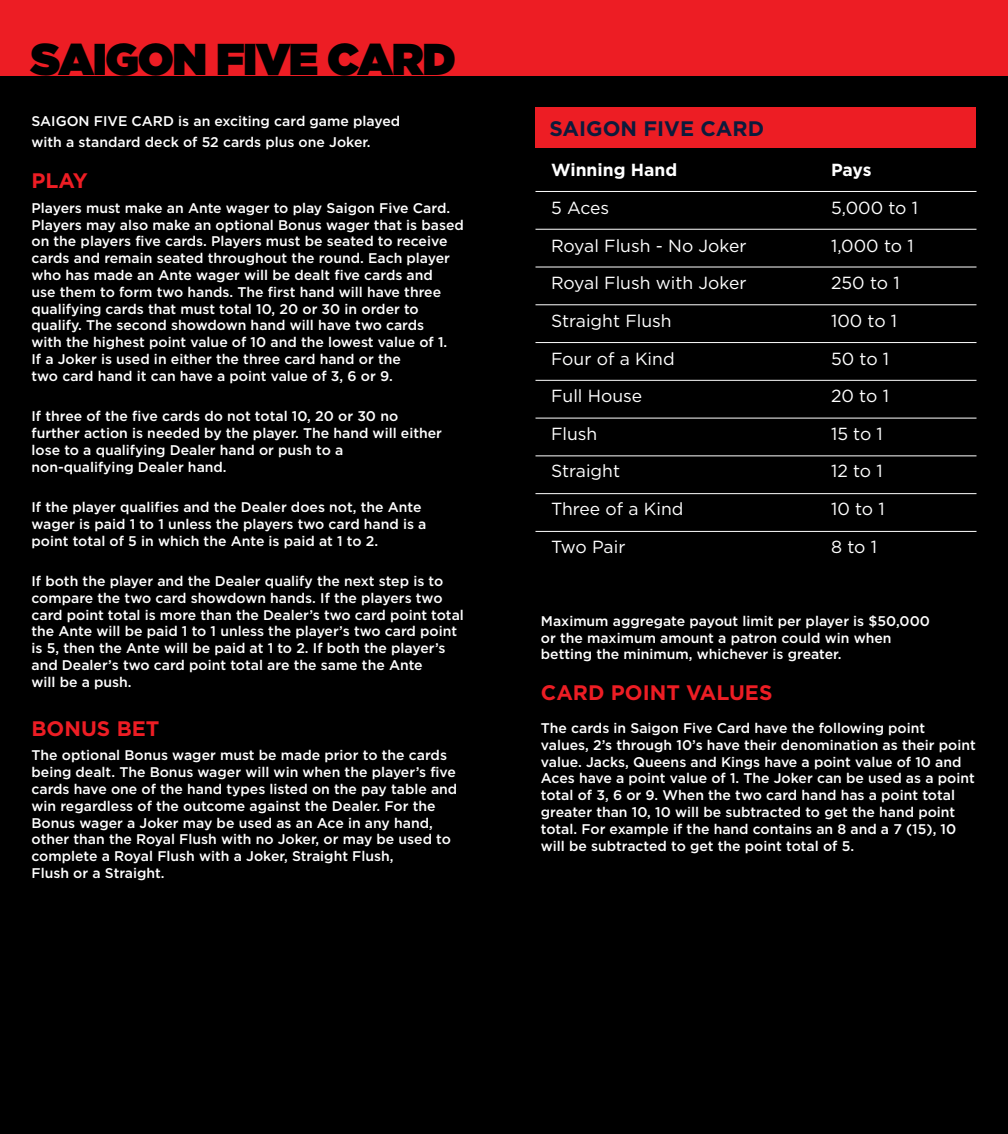
<style>
.page{position:relative;width:1008px;height:1134px;background:#000}
.page>*{position:absolute;margin:0;border:0;box-sizing:border-box;transform-origin:0 0}
.t1{font:900 44.45px "Gotham";letter-spacing:-.03em;color:#000}
.t2{font:700 21px "Gotham";color:#ed1d24}
.t3{font:700 21px "Gotham";color:#0c1b3c}
.t4{font:17.5px "Gotham";color:#fff}
.t5{font:700 17.5px "Gotham";color:#fff}
.t6{font:500 14px/16.8px "Gotham";color:#fff}
</style>
<div class="page">
<div style="left:0;top:0;width:1008px;height:75px;background:#ed1d24"></div>
<div style="left:536px;top:108px;width:440px;height:40px;background:#ed1d24"></div>
<hr style="left:536px;top:191px;width:440px;height:1px;background:#fff">
<hr style="left:536px;top:229px;width:440px;height:1px;background:#fff">
<hr style="left:536px;top:267px;width:440px;height:1px;background:#fff">
<hr style="left:536px;top:304px;width:440px;height:1px;background:#fff">
<hr style="left:536px;top:342px;width:440px;height:1px;background:#fff">
<hr style="left:536px;top:380px;width:440px;height:1px;background:#fff">
<hr style="left:536px;top:418px;width:440px;height:1px;background:#fff">
<hr style="left:536px;top:455px;width:440px;height:1px;background:#fff">
<hr style="left:536px;top:493px;width:440px;height:1px;background:#fff">
<hr style="left:536px;top:531px;width:440px;height:1px;background:#fff">
<h1 class="t1" style="left:31px;top:34px;width:426px">SAIGON FIVE CARD</h1>
<p class="t6" style="left:32px;top:110px;width:370px;line-height:21px">Saigon Five Card is an exciting card game played with a standard deck of 52 cards plus one Joker.</p>
<h2 class="t2" style="left:32px;top:169px;width:58px">PLAY</h2>
<p class="t6" style="left:32px;top:199px;width:434px">Players must make an Ante wager to play Saigon Five Card.<br>Players may also make an optional Bonus wager that is based on the players five cards. Players must be seated to receive cards and remain seated throughout the round. Each player who has made an Ante wager will be dealt five cards and<br>use them to form two hands. The first hand will have three qualifying cards that must total 10, 20 or 30 in order to qualify. The second showdown hand will have two cards<br>with the highest point value of 10 and the lowest value of 1.<br>If a Joker is used in either the three card hand or the<br>two card hand it can have a point value of 3, 6 or 9.</p>
<p class="t6" style="left:32px;top:407px;width:412px">If three of the five cards do not total 10, 20 or 30 no further action is needed by the player. The hand will either lose to a qualifying Dealer hand or push to a non-qualifying Dealer hand.</p>
<p class="t6" style="left:32px;top:498px;width:397px">If the player qualifies and the Dealer does not, the Ante wager is paid 1 to 1 unless the players two card hand is a point total of 5 in which the Ante is paid at 1 to 2.</p>
<p class="t6" style="left:32px;top:572px;width:434px">If both the player and the Dealer qualify the next step is to compare the two card showdown hands. If the players two card point total is more than the Dealer’s two card point total the Ante will be paid 1 to 1 unless the player’s two card point is 5, then the Ante will be paid at 1 to 2. If both the player’s and Dealer’s two card point total are the same the Ante<br>will be a push.</p>
<h2 class="t2" style="left:32px;top:716px;width:130px">BONUS BET</h2>
<p class="t6" style="left:32px;top:747px;width:427px">The optional Bonus wager must be made prior to the cards being dealt. The Bonus wager will win when the player’s five cards have one of the hand types listed on the pay table and win regardless of the outcome against the Dealer. For the Bonus wager a Joker may be used as an Ace in any hand, other than the Royal Flush with no Joker, or may be used to complete a Royal Flush with a Joker, Straight Flush,<br>Flush or a Straight.</p>
<h2 class="t3" style="left:550px;top:116px;width:216px">SAIGON FIVE CARD</h2>
<p class="t5" style="left:551px;top:160px;width:128px">WINNING HAND</p>
<p class="t5" style="left:831px;top:160px;width:42px">PAYS</p>
<p class="t4" style="left:551px;top:198px;width:60px">5 Aces</p>
<p class="t4" style="left:831px;top:198px;width:89px">5,000 to 1</p>
<p class="t4" style="left:551px;top:236px;width:197px">Royal Flush - No Joker</p>
<p class="t4" style="left:831px;top:236px;width:84px">1,000 to 1</p>
<p class="t4" style="left:551px;top:273px;width:197px">Royal Flush with Joker</p>
<p class="t4" style="left:831px;top:273px;width:70px">250 to 1</p>
<p class="t4" style="left:551px;top:311px;width:122px">Straight Flush</p>
<p class="t4" style="left:831px;top:311px;width:68px">100 to 1</p>
<p class="t4" style="left:551px;top:349px;width:125px">Four of a Kind</p>
<p class="t4" style="left:831px;top:349px;width:60px">50 to 1</p>
<p class="t4" style="left:551px;top:386px;width:93px">Full House</p>
<p class="t4" style="left:831px;top:386px;width:59px">20 to 1</p>
<p class="t4" style="left:551px;top:424px;width:48px">Flush</p>
<p class="t4" style="left:831px;top:424px;width:53px">15 to 1</p>
<p class="t4" style="left:551px;top:462px;width:71px">Straight</p>
<p class="t4" style="left:831px;top:462px;width:53px">12 to 1</p>
<p class="t4" style="left:551px;top:499px;width:134px">Three of a Kind</p>
<p class="t4" style="left:831px;top:499px;width:55px">10 to 1</p>
<p class="t4" style="left:551px;top:537px;width:76px">Two Pair</p>
<p class="t4" style="left:831px;top:537px;width:47px">8 to 1</p>
<p class="t6" style="left:541px;top:612px;width:391px">Maximum aggregate payout limit per player is $50,000 or the maximum amount a patron could win when betting the minimum, whichever is greater.</p>
<h2 class="t2" style="left:541px;top:681px;width:233px">CARD POINT VALUES</h2>
<p class="t6" style="left:541px;top:719px;width:437px">The cards in Saigon Five Card have the following point values, 2’s through 10’s have their denomination as their point value. Jacks, Queens and Kings have a point value of 10 and Aces have a point value of 1. The Joker can be used as a point total of 3, 6 or 9. When the two card hand has a point total greater than 10, 10 will be subtracted to get the hand point total. For example if the hand contains an 8 and a 7 (15), 10 will be subtracted to get the point total of 5.</p>
</div>
